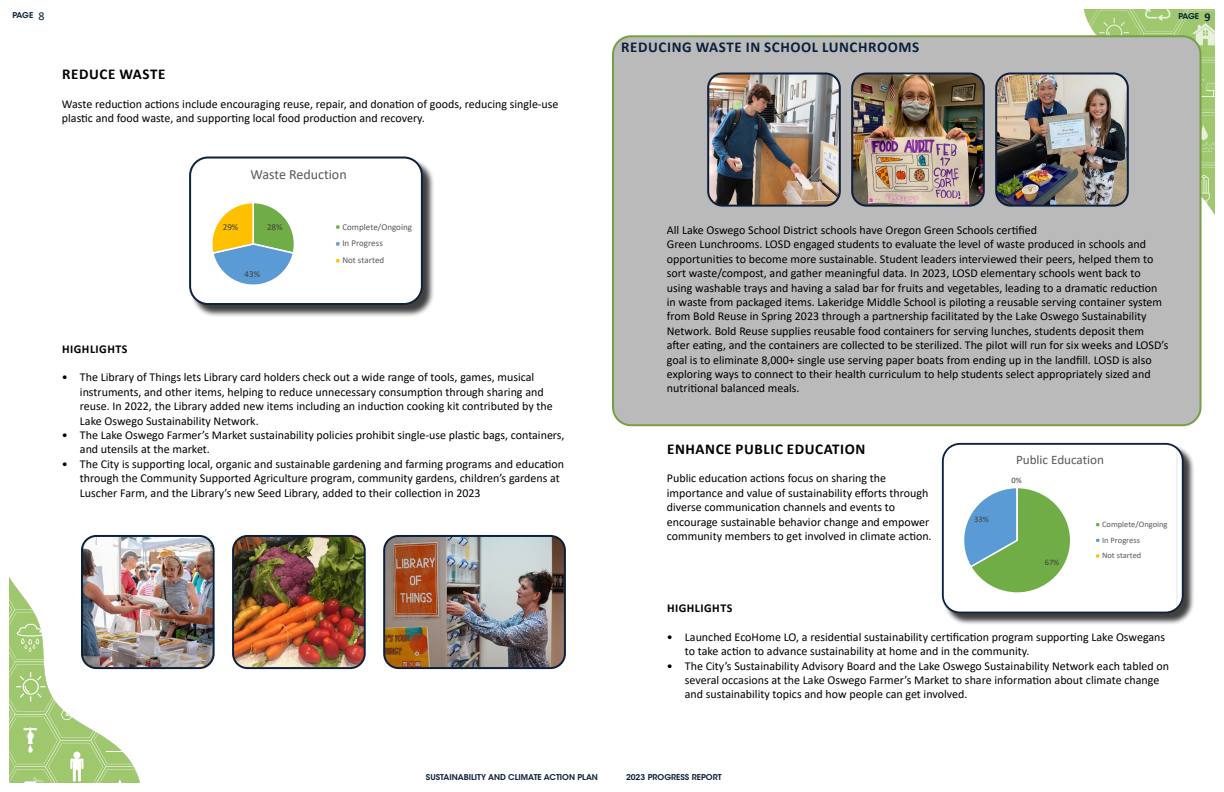
<style>
.page{position:relative;width:1224px;height:792px;background:#fff}
.page>*{position:absolute;margin:0;border:0;box-sizing:border-box;transform-origin:0 0}
.t1{font:700 15px "Calibri";letter-spacing:.04em;color:#000}
.t2{font:700 15px "Calibri";letter-spacing:.04em;color:#0c203c}
.t3{font:14px "Calibri";letter-spacing:-.005em;color:#595959}
.t4{font:13px "Calibri";letter-spacing:-.005em;color:#595959}
.t5{font:12px/14.4px "Calibri";color:#000}
.t6{font:700 12px "Calibri";letter-spacing:.04em;color:#000}
.t7{font:12px "Calibri";color:#0c203c}
.t8{font:9px/16.9px "Calibri";color:#595959}
.t9{font:9px "Calibri";color:#404040}
.t10{font:8.3px/15.6px "Calibri";color:#595959}
.t11{font:8.3px "Calibri";color:#404040}
.t12{font:600 8px "ITC Avant Garde Std";color:#0c203c}
.s1{font-family:"Calibri";font-weight:700;font-size:12px}
</style>
<div class="page">
<svg style="left:1084px;top:9px;width:131px;height:206px;background:#abce82"></svg>
<svg style="left:9px;top:583px;width:279px;height:200px"></svg>
<div style="left:613px;top:36px;width:588px;height:389px;background:#bababa;border-radius:18px"></div>
<div style="left:612px;top:35px;width:590px;height:391px;border:2px solid #769f46;border-radius:18px"></div>
<img style="left:710px;top:74px;width:128px;height:130px">
<div style="left:707px;top:73px;width:134px;height:134px;border:2px solid #0c203c;border-radius:14px"></div>
<img style="left:233px;top:538px;width:130px;height:130px">
<div style="left:232px;top:535px;width:134px;height:134px;border:2px solid #0c203c;border-radius:14px"></div>
<img style="left:854px;top:74px;width:128px;height:130px">
<div style="left:851px;top:73px;width:134px;height:134px;border:2px solid #0c203c;border-radius:14px"></div>
<img style="left:82px;top:538px;width:132px;height:130px">
<div style="left:81px;top:535px;width:134px;height:134px;border:2px solid #0c203c;border-radius:14px"></div>
<img style="left:998px;top:74px;width:128px;height:130px">
<div style="left:995px;top:73px;width:134px;height:134px;border:2px solid #0c203c;border-radius:14px"></div>
<img style="left:386px;top:538px;width:177px;height:128px">
<div style="left:383px;top:535px;width:183px;height:134px;border:2px solid #0c203c;border-radius:14px"></div>
<div style="left:191px;top:158px;width:244px;height:159px;background:#000;opacity:.75"></div>
<svg style="left:191px;top:158px;width:231px;height:146px"></svg>
<div style="left:189px;top:156px;width:234px;height:149px;border:2px solid #0f223e;border-radius:18px"></div>
<div style="left:943px;top:444px;width:252px;height:181px;background:#000;opacity:.75"></div>
<svg style="left:943px;top:444px;width:234px;height:169px"></svg>
<div style="left:942px;top:443px;width:242px;height:170px;border:2px solid #0f223e;border-radius:17px"></div>
<p class="t7" style="left:39px;top:8px;width:8px">8</p>
<p class="t12" style="left:13px;top:10px;width:22px">PAGE</p>
<p class="t1" style="left:62px;top:63px;width:105px">REDUCE WASTE</p>
<p class="t5" style="left:62px;top:96px;width:498px">Waste reduction actions include encouraging reuse, repair, and donation of goods, reducing single-use plastic and food waste, and supporting local food production and recovery.</p>
<p class="t3" style="left:250px;top:164px;width:98px">Waste Reduction</p>
<p class="t9" style="left:223px;top:221px;width:17px">29%</p>
<p class="t9" style="left:267px;top:221px;width:17px">28%</p>
<p class="t8" style="left:342px;top:218px;width:71px">Complete/Ongoing<br>In Progress<br>Not started</p>
<p class="t9" style="left:245px;top:268px;width:17px">43%</p>
<p class="t6" style="left:62px;top:340px;width:67px">HIGHLIGHTS</p>
<p class="t5" style="left:80px;top:370px;width:474px;text-indent:-18px">• The Library of Things lets Library card holders check out a wide range of tools, games, musical instruments, and other items, helping to reduce unnecessary consumption through sharing and reuse. In 2022, the Library added new items including an induction cooking kit contributed by the Lake Oswego Sustainability Network.</p>
<p class="t5" style="left:80px;top:427px;width:486px;text-indent:-18px">• The Lake Oswego Farmer’s Market sustainability policies prohibit single-use plastic bags, containers, and utensils at the market.</p>
<p class="t5" style="left:80px;top:456px;width:486px;text-indent:-18px">• The City is supporting local, organic and sustainable gardening and farming programs and education through the Community Supported Agriculture program, community gardens, children’s gardens at<br>Luscher Farm, and the Library’s new Seed Library, added to their collection in 2023</p>
<p class="t2" style="left:621px;top:37px;width:300px">REDUCING WASTE IN SCHOOL LUNCHROOMS</p>
<p class="t12" style="left:1179px;top:11px;width:34px">PAGE <span class="s1">9</span></p>
<p class="t5" style="left:667px;top:223px;width:372px">All Lake Oswego School District schools have Oregon Green Schools certified</p>
<p class="t5" style="left:667px;top:237px;width:503px">Green Lunchrooms. LOSD engaged students to evaluate the level of waste produced in schools and opportunities to become more sustainable. Student leaders interviewed their peers, helped them to sort waste/compost, and gather meaningful data. In 2023, LOSD elementary schools went back to using washable trays and having a salad bar for fruits and vegetables, leading to a dramatic reduction in waste from packaged items. Lakeridge Middle School is piloting a reusable serving container system from Bold Reuse in Spring 2023 through a partnership facilitated by the Lake Oswego Sustainability Network. Bold Reuse supplies reusable food containers for serving lunches, students deposit them after eating, and the containers are collected to be sterilized. The pilot will run for six weeks and LOSD’s goal is to eliminate 8,000+ single use serving paper boats from ending up in the landfill. LOSD is also exploring ways to connect to their health curriculum to help students select appropriately sized and nutritional balanced meals.</p>
<p class="t1" style="left:667px;top:438px;width:200px">ENHANCE PUBLIC EDUCATION</p>
<p class="t5" style="left:667px;top:471px;width:266px">Public education actions focus on sharing the importance and value of sustainability efforts through diverse communication channels and events to encourage sustainable behavior change and empower community members to get involved in climate action.</p>
<p class="t11" style="left:974px;top:514px;width:16px">33%</p>
<p class="t4" style="left:1016px;top:450px;width:90px">Public Education</p>
<p class="t11" style="left:1012px;top:475px;width:12px">0%</p>
<p class="t11" style="left:1045px;top:556px;width:16px">67%</p>
<p class="t10" style="left:1102px;top:516px;width:67px">Complete/Ongoing<br>In Progress<br>Not started</p>
<p class="t6" style="left:667px;top:600px;width:67px">HIGHLIGHTS</p>
<p class="t5" style="left:685px;top:629px;width:482px;text-indent:-18px">• Launched EcoHome LO, a residential sustainability certification program supporting Lake Oswegans to take action to advance sustainability at home and in the community.</p>
<p class="t5" style="left:685px;top:658px;width:486px;text-indent:-18px">• The City’s Sustainability Advisory Board and the Lake Oswego Sustainability Network each tabled on several occasions at the Lake Oswego Farmer’s Market to share information about climate change and sustainability topics and how people can get involved.</p>
<p class="t12" style="left:426px;top:772px;width:174px">SUSTAINABILITY AND CLIMATE ACTION PLAN</p>
<p class="t12" style="left:626px;top:772px;width:97px">2023 PROGRESS REPORT</p>
</div>
